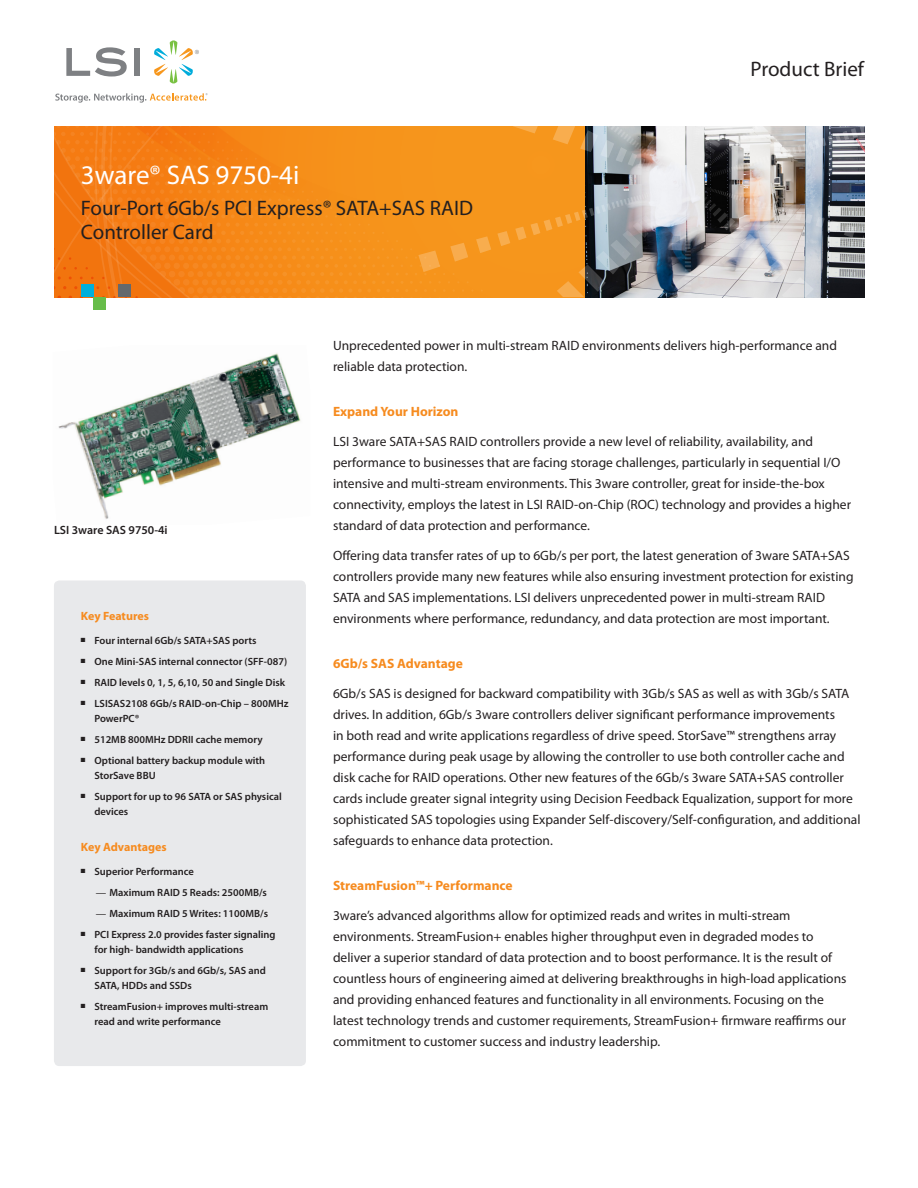
<style>
.page{position:relative;width:918px;height:1188px;background:#fff}
.page>*{position:absolute;margin:0;border:0;box-sizing:border-box;transform-origin:0 0}
.Headline_18_20_Reg_W{font:27px "Myriad Pro";color:#fff}
.Subhead_14_16_Reg{font:21px/24px "Myriad Pro";color:#231f20}
.Body_Text_9_14_Reg{font:13.5px/21px "Myriad Pro";color:#231f20}
.Subhead_9_14_Bold_Or{font:700 13.5px "Myriad Pro";color:#f68b1f}
.Subhead_8_10_Bold{font:700 12px "Myriad Pro";letter-spacing:-.005em;color:#f68b1f}
.Caption_8_10_Semibol{font:600 12px "Myriad Pro";color:#231f20}
.t1{font:600 10.5px/15px "Myriad Pro";color:#231f20}
.s1{font-weight:400}
</style>
<div class="page">
<svg style="left:66px;top:47px;width:61px;height:30px"></svg>
<div style="left:135px;top:48px;width:5px;height:28px;background:#7e8083"></div>
<svg style="left:154px;top:40px;width:45px;height:43px"></svg>
<svg style="left:55px;top:93px;width:153px;height:10px"></svg>
<svg style="left:54px;top:126px;width:811px;height:172px;background:#d69149"></svg>
<div style="left:54px;top:580px;width:252px;height:486px;background:#e8e9eb;border-radius:5px"></div>
<div style="left:81px;top:285px;width:12px;height:12px;background:#00afdc"></div>
<div style="left:93px;top:297px;width:13px;height:13px;background:#67bd4a"></div>
<div style="left:118px;top:285px;width:12px;height:12px;background:#64696d"></div>
<img style="left:58px;top:353px;width:243px;height:166px">
<p class="Headline_18_20_Reg_W" style="left:81px;top:158px;width:220px">3ware® SAS 9750-4i</p>
<p class="Subhead_14_16_Reg" style="left:81px;top:196px;width:394px">Four-Port 6Gb/s PCI Express® SATA+SAS RAID<br>Controller Card</p>
<h2 class="Subhead_14_16_Reg" style="left:751px;top:56px;width:115px">Product Brief</h2>
<p class="Caption_8_10_Semibol" style="left:54px;top:522px;width:115px">LSI 3ware SAS 9750-4i</p>
<p class="Subhead_8_10_Bold" style="left:81px;top:608px;width:70px">Key Features</p>
<p class="t1" style="left:81px;top:632px;width:177px">■ Four internal 6Gb/s SATA+SAS ports</p>
<p class="t1" style="left:81px;top:653px;width:208px">■ One Mini-SAS internal connector (SFF-087)</p>
<p class="t1" style="left:81px;top:674px;width:206px">■ RAID levels 0, 1, 5, 6,10, 50 and Single Disk</p>
<p class="t1" style="left:94px;top:695px;width:196px;text-indent:-14px">■ LSISAS2108 6Gb/s RAID-on-Chip – 800MHz<br>PowerPC®</p>
<p class="t1" style="left:81px;top:731px;width:183px">■ 512MB 800MHz DDRII cache memory</p>
<p class="t1" style="left:94px;top:752px;width:172px;text-indent:-14px">■ Optional battery backup module with<br>StorSave BBU</p>
<p class="t1" style="left:94px;top:788px;width:189px;text-indent:-14px">■ Support for up to 96 SATA or SAS physical devices</p>
<p class="Subhead_8_10_Bold" style="left:81px;top:839px;width:87px">Key Advantages</p>
<p class="t1" style="left:81px;top:863px;width:114px">■ Superior Performance</p>
<p class="t1" style="left:96px;top:884px;width:173px"><span class="s1">—</span> Maximum RAID 5 Reads: 2500MB/s</p>
<p class="t1" style="left:96px;top:905px;width:174px"><span class="s1">—</span> Maximum RAID 5 Writes: 1100MB/s</p>
<p class="t1" style="left:94px;top:926px;width:183px;text-indent:-14px">■ PCI Express 2.0 provides faster signaling for high- bandwidth applications</p>
<p class="t1" style="left:94px;top:962px;width:173px;text-indent:-14px">■ Support for 3Gb/s and 6Gb/s, SAS and<br>SATA, HDDs and SSDs</p>
<p class="t1" style="left:94px;top:998px;width:175px;text-indent:-14px">■ StreamFusion+ improves multi-stream read and write performance</p>
<p class="Body_Text_9_14_Reg" style="left:333px;top:335px;width:506px">Unprecedented power in multi-stream RAID environments delivers high-performance and reliable data protection.</p>
<p class="Subhead_9_14_Bold_Or" style="left:333px;top:402px;width:127px">Expand Your Horizon</p>
<p class="Body_Text_9_14_Reg" style="left:333px;top:431px;width:520px">LSI 3ware SATA+SAS RAID controllers provide a new level of reliability, availability, and performance to businesses that are facing storage challenges, particularly in sequential I/O intensive and multi-stream environments. This 3ware controller, great for inside-the-box connectivity, employs the latest in LSI RAID-on-Chip (ROC) technology and provides a higher standard of data protection and performance.</p>
<p class="Body_Text_9_14_Reg" style="left:333px;top:545px;width:522px">Offering data transfer rates of up to 6Gb/s per port, the latest generation of 3ware SATA+SAS controllers provide many new features while also ensuring investment protection for existing SATA and SAS implementations. LSI delivers unprecedented power in multi-stream RAID environments where performance, redundancy, and data protection are most important.</p>
<p class="Subhead_9_14_Bold_Or" style="left:333px;top:654px;width:131px">6Gb/s SAS Advantage</p>
<p class="Body_Text_9_14_Reg" style="left:333px;top:683px;width:529px">6Gb/s SAS is designed for backward compatibility with 3Gb/s SAS as well as with 3Gb/s SATA drives. In addition, 6Gb/s 3ware controllers deliver significant performance improvements<br>in both read and write applications regardless of drive speed. StorSave™ strengthens array performance during peak usage by allowing the controller to use both controller cache and disk cache for RAID operations. Other new features of the 6Gb/s 3ware SATA+SAS controller cards include greater signal integrity using Decision Feedback Equalization, support for more sophisticated SAS topologies using Expander Self-discovery/Self-configuration, and additional safeguards to enhance data protection.</p>
<p class="Subhead_9_14_Bold_Or" style="left:333px;top:876px;width:181px">StreamFusion™+ Performance</p>
<p class="Body_Text_9_14_Reg" style="left:333px;top:905px;width:515px">3ware’s advanced algorithms allow for optimized reads and writes in multi-stream environments. StreamFusion+ enables higher throughput even in degraded modes to deliver a superior standard of data protection and to boost performance. It is the result of countless hours of engineering aimed at delivering breakthroughs in high-load applications and providing enhanced features and functionality in all environments. Focusing on the latest technology trends and customer requirements, StreamFusion+ firmware reaffirms our commitment to customer success and industry leadership.</p>
</div>
